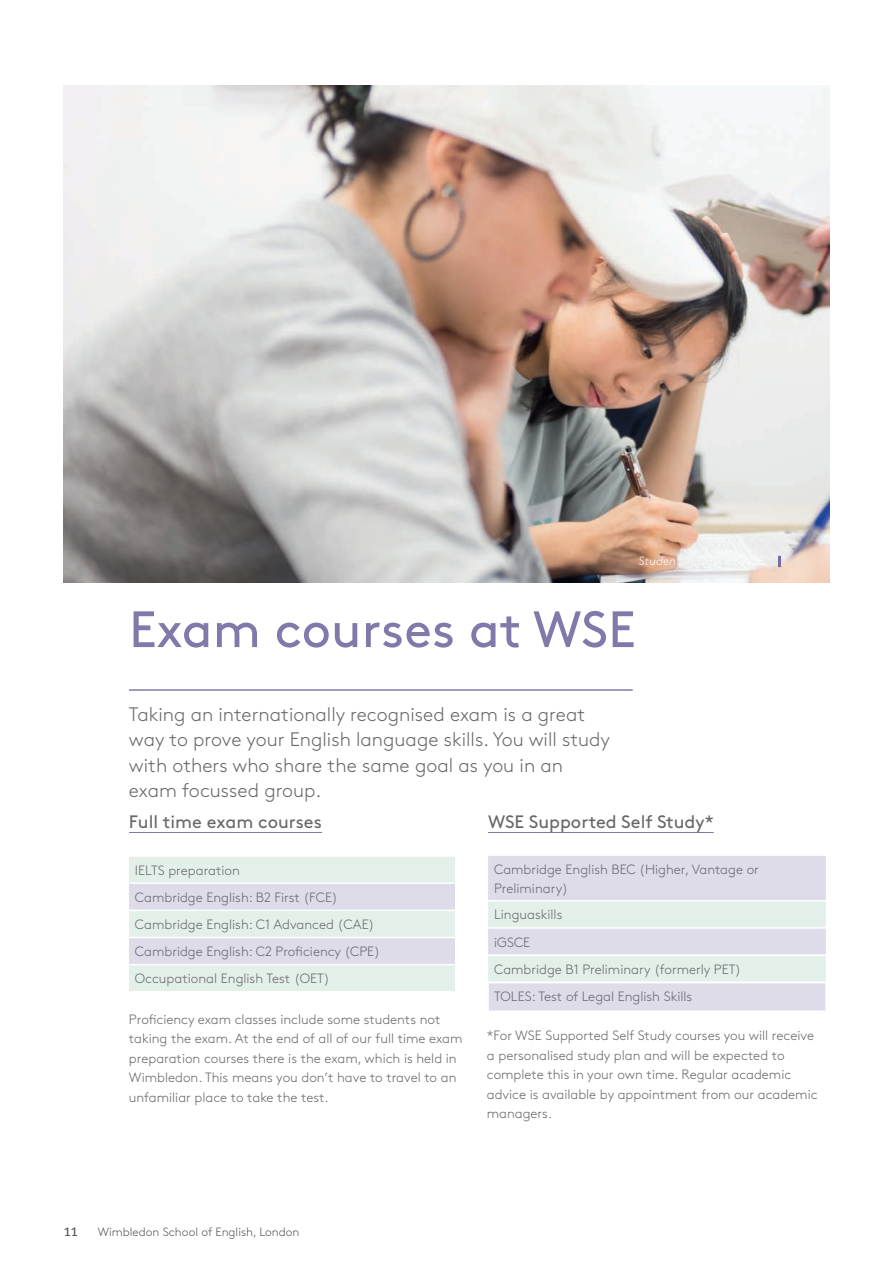
<style>
.page{position:relative;width:893px;height:1263px;background:#fff}
.page>*{position:absolute;margin:0;border:0;box-sizing:border-box;transform-origin:0 0}
.t1{font:51px "Brown Std";color:#8278a9}
.t2{font:300 19.5px/25.5px "Brown Std";color:#69696c}
.t3{font:18px "Brown Std";color:#69696c}
.t4{font:300 13.5px/19.5px "Brown Std";color:#69696c}
.t5{font:300 12px "Brown Std";color:#57585a}
.t6{font:700 12px "Caecilia LT Pro 75";color:#57585a}
</style>
<div class="page">
<img style="left:64px;top:85px;width:765px;height:498px">
<svg style="left:778px;top:556px;width:3px;height:11px"></svg>
<hr style="left:129px;top:689px;width:504px;height:2px;background:#8278a9">
<hr style="left:129px;top:832px;width:193px;height:1px;background:#8278a9">
<svg style="left:129px;top:857px;width:326px;height:134px;background:#e1e8e9"></svg>
<hr style="left:129px;top:882px;width:326px;height:2px;background:#fff">
<hr style="left:129px;top:909px;width:326px;height:2px;background:#fff">
<hr style="left:129px;top:937px;width:326px;height:1px;background:#fff">
<hr style="left:129px;top:964px;width:326px;height:1px;background:#fff">
<hr style="left:488px;top:832px;width:226px;height:1px;background:#8278a9">
<svg style="left:488px;top:856px;width:338px;height:155px;background:#e0e3e9"></svg>
<hr style="left:488px;top:900px;width:338px;height:1px;background:#fff">
<hr style="left:488px;top:927px;width:338px;height:2px;background:#fff">
<hr style="left:488px;top:954px;width:338px;height:2px;background:#fff">
<hr style="left:488px;top:981px;width:338px;height:2px;background:#fff">
<h1 class="t1" style="left:129px;top:600px;width:508px">Exam courses at WSE</h1>
<h2 class="t2" style="left:129px;top:701px;width:482px">Taking an internationally recognised exam is a great way to prove your English language skills. You will study with others who share the same goal as you in an exam focussed group.</h2>
<h3 class="t3" style="left:129px;top:811px;width:194px">Full time exam courses</h3>
<p class="t4" style="left:135px;top:860px;width:106px">IELTS preparation</p>
<h3 class="t3" style="left:488px;top:811px;width:227px">WSE Supported Self Study*</h3>
<p class="t4" style="left:494px;top:859px;width:266px">Cambridge English BEC (Higher, Vantage or<br>Preliminary)</p>
<p class="t4" style="left:494px;top:901px;width:249px;line-height:27.2px">Linguaskills<br>iGSCE<br>Cambridge B1 Preliminary (formerly PET)</p>
<p class="t4" style="left:135px;top:884px;width:247px;line-height:27.2px">Cambridge English: B2 First (FCE)<br>Cambridge English: C1 Advanced (CAE)<br>Cambridge English: C2 Proficiency (CPE)<br>Occupational English Test (OET)</p>
<p class="t4" style="left:129px;top:1010px;width:335px">Proficiency exam classes include some students not taking the exam. At the end of all of our full time exam preparation courses there is the exam, which is held in Wimbledon. This means you don’t have to travel to an unfamiliar place to take the test.</p>
<p class="t4" style="left:494px;top:987px;width:200px">TOLES: Test of Legal English Skills</p>
<p class="t4" style="left:487px;top:1026px;width:332px">*For WSE Supported Self Study courses you will receive a personalised study plan and will be expected to complete this in your own time. Regular academic advice is available by appointment from our academic managers.</p>
<p class="t6" style="left:64px;top:1224px;width:16px">11</p>
<p class="t5" style="left:98px;top:1225px;width:203px">Wimbledon School of English, London</p>
</div>
